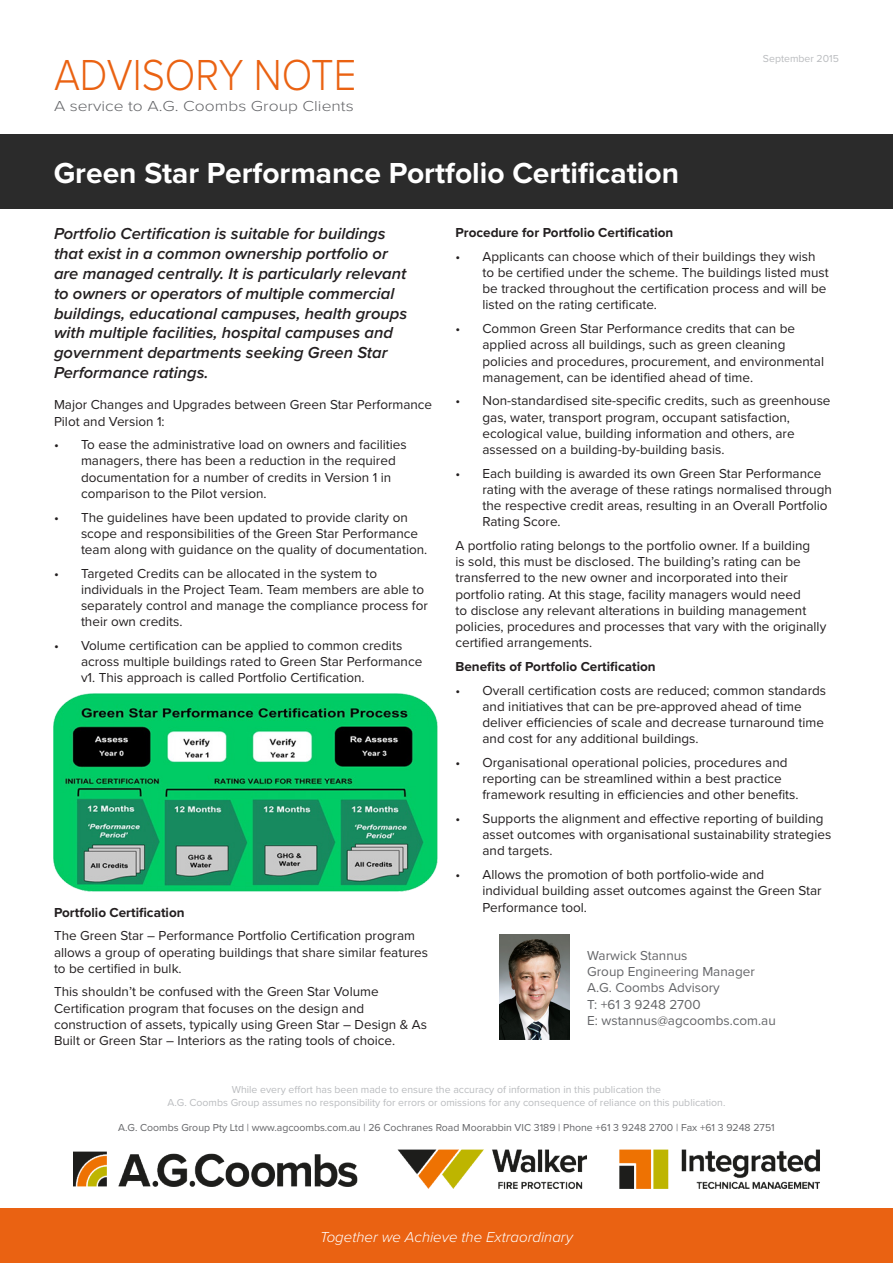
<style>
.page{position:relative;width:893px;height:1263px;background:#fff}
.page>*{position:absolute;margin:0;border:0;box-sizing:border-box;transform-origin:0 0}
.t1{font:300 45px "Proxima Nova";color:#ea6212;scale:.89 1}
.t2{font:700 30px "Proxima Nova";color:#fff}
.t3{font:italic 600 16.5px/19.8px "Proxima Nova";color:#231f20}
.t4{font:italic 300 15px "Proxima Nova";color:#fff}
.t5{font:300 15px "Proxima Nova";color:#646568;scale:1.16 1}
.t6{font:13.5px/16.2px "Proxima Nova";color:#231f20}
.t7{font:13.5px "Proxima Nova";color:#646568}
.t8{font:700 13.5px "Proxima Nova";color:#231f20}
.t9{font:10.5px "Proxima Nova";color:#babcbf}
.t10{font:10.5px "Proxima Nova";color:#646568}
</style>
<div class="page">
<div style="left:0;top:134px;width:893px;height:74px;background:#2b2b2b"></div>
<div style="left:0;top:1209px;width:893px;height:54px;background:#ea6212"></div>
<img style="left:73px;top:1149px;width:747px;height:40px">
<img style="left:53px;top:693px;width:384px;height:198px">
<img style="left:499px;top:934px;width:70px;height:106px">
<p class="t1" style="left:54px;top:48px;width:341px">ADVISORY NOTE</p>
<p class="t5" style="left:54px;top:97px;width:260px">A service to A.G. Coombs Group Clients</p>
<p class="t2" style="left:54px;top:155px;width:627px">Green Star Performance Portfolio Certification</p>
<p class="t9" style="left:763px;top:51px;width:78px">September 2015</p>
<p class="t3" style="left:54px;top:224px;width:355px">Portfolio Certification is suitable for buildings that exist in a common ownership portfolio or are managed centrally. It is particularly relevant to owners or operators of multiple commercial buildings, educational campuses, health groups with multiple facilities, hospital campuses and government departments seeking Green Star Performance ratings.</p>
<p class="t6" style="left:54px;top:396px;width:380px">Major Changes and Upgrades between Green Star Performance<br>Pilot and Version 1:</p>
<p class="t6" style="left:81px;top:436px;width:327px;text-indent:-27px">• To ease the administrative load on owners and facilities managers, there has been a reduction in the required documentation for a number of credits in Version 1 in comparison to the Pilot version.</p>
<p class="t6" style="left:81px;top:508px;width:348px;text-indent:-27px">• The guidelines have been updated to provide clarity on scope and responsibilities of the Green Star Performance team along with guidance on the quality of documentation.</p>
<p class="t6" style="left:81px;top:564px;width:348px;text-indent:-27px">• Targeted Credits can be allocated in the system to individuals in the Project Team. Team members are able to separately control and manage the compliance process for their own credits.</p>
<p class="t6" style="left:81px;top:637px;width:343px;text-indent:-27px">• Volume certification can be applied to common credits across multiple buildings rated to Green Star Performance v1. This approach is called Portfolio Certification.</p>
<p class="t8" style="left:54px;top:904px;width:132px">Portfolio Certification</p>
<p class="t6" style="left:54px;top:927px;width:376px">The Green Star – Performance Portfolio Certification program allows a group of operating buildings that share similar features to be certified in bulk.</p>
<p class="t6" style="left:54px;top:983px;width:374px">This shouldn’t be confused with the Green Star Volume Certification program that focuses on the design and construction of assets, typically using Green Star – Design &amp; As Built or Green Star – Interiors as the rating tools of choice.</p>
<p class="t8" style="left:455px;top:225px;width:219px">Procedure for Portfolio Certification</p>
<p class="t6" style="left:482px;top:248px;width:348px;text-indent:-27px">• Applicants can choose which of their buildings they wish to be certified under the scheme. The buildings listed must be tracked throughout the certification process and will be listed on the rating certificate.</p>
<p class="t6" style="left:482px;top:320px;width:343px;text-indent:-27px">• Common Green Star Performance credits that can be applied across all buildings, such as green cleaning policies and procedures, procurement, and environmental management, can be identified ahead of time.</p>
<p class="t6" style="left:482px;top:392px;width:350px;text-indent:-27px">• Non-standardised site-specific credits, such as greenhouse gas, water, transport program, occupant satisfaction, ecological value, building information and others, are assessed on a building-by-building basis.</p>
<p class="t6" style="left:482px;top:465px;width:351px;text-indent:-27px">• Each building is awarded its own Green Star Performance rating with the average of these ratings normalised through the respective credit areas, resulting in an Overall Portfolio Rating Score.</p>
<p class="t6" style="left:455px;top:537px;width:372px">A portfolio rating belongs to the portfolio owner. If a building<br>is sold, this must be disclosed. The building’s rating can be transferred to the new owner and incorporated into their portfolio rating. At this stage, facility managers would need<br>to disclose any relevant alterations in building management policies, procedures and processes that vary with the originally certified arrangements.</p>
<p class="t8" style="left:455px;top:658px;width:202px">Benefits of Portfolio Certification</p>
<p class="t6" style="left:482px;top:681px;width:345px;text-indent:-27px">• Overall certification costs are reduced; common standards and initiatives that can be pre-approved ahead of time deliver efficiencies of scale and decrease turnaround time and cost for any additional buildings.</p>
<p class="t6" style="left:482px;top:754px;width:318px;text-indent:-27px">• Organisational operational policies, procedures and reporting can be streamlined within a best practice framework resulting in efficiencies and other benefits.</p>
<p class="t6" style="left:482px;top:810px;width:350px;text-indent:-27px">• Supports the alignment and effective reporting of building asset outcomes with organisational sustainability strategies and targets.</p>
<p class="t6" style="left:482px;top:866px;width:341px;text-indent:-27px">• Allows the promotion of both portfolio-wide and individual building asset outcomes against the Green Star<br>Performance tool.</p>
<p class="t7" style="left:587px;top:945px;width:102px">Warwick Stannus</p>
<p class="t7" style="left:587px;top:961px;width:169px">Group Engineering Manager</p>
<p class="t7" style="left:587px;top:978px;width:134px">A.G. Coombs Advisory</p>
<p class="t7" style="left:587px;top:994px;width:115px">T: +61 3 9248 2700</p>
<p class="t7" style="left:587px;top:1010px;width:190px">E: wstannus@agcoombs.com.au</p>
<p class="t9" style="left:232px;top:1082px;width:431px">While every effort has been made to ensure the accuracy of information in this publication the</p>
<p class="t9" style="left:168px;top:1094px;width:559px">A.G. Coombs Group assumes no responsibility for errors or omissions for any consequence of reliance on this publication.</p>
<p class="t10" style="left:118px;top:1120px;width:658px">A.G. Coombs Group Pty Ltd | www.agcoombs.com.au | 26 Cochranes Road Moorabbin VIC 3189 | Phone +61 3 9248 2700 | Fax +61 3 9248 2751</p>
<p class="t4" style="left:320px;top:1228px;width:254px">Together we Achieve the Extraordinary</p>
</div>
